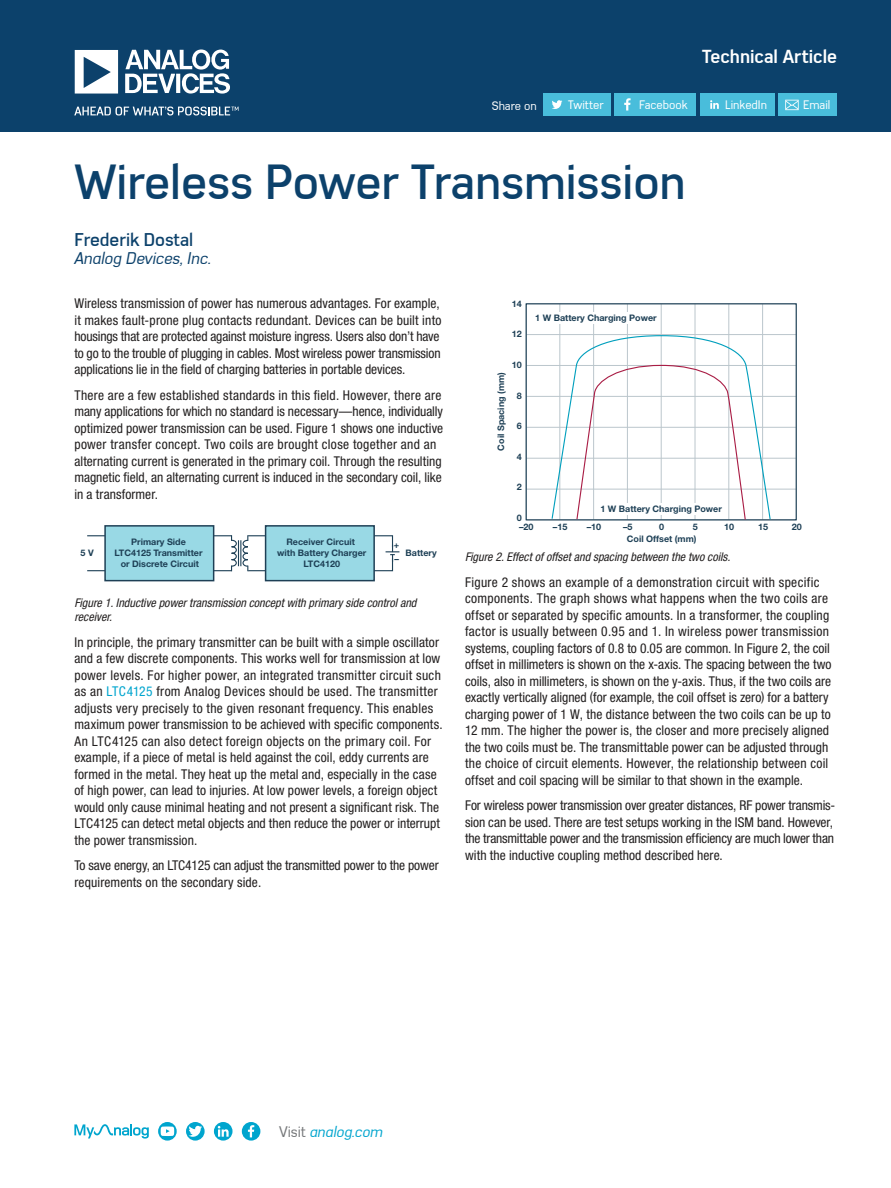
<style>
.page{position:relative;width:891px;height:1188px;background:#fff}
.page>*{position:absolute;margin:0;border:0;box-sizing:border-box;transform-origin:0 0}
.t1{font:500 48px "Azbuka Std";color:#0c416b}
.t2{font:700 18.3px "Azbuka Std";color:#fff}
.t3{font:500 18px "Azbuka Std";color:#0c416b}
.t4{font:italic 16.5px "Azbuka Std";color:#0c416b}
.t5{font:italic 15px "Azbuka Std";color:#00a5ce}
.t6{font:condensed 13.5px/16.5px "Helvetica Neue LT Std";letter-spacing:.005em;color:#221f1f}
.t7{font:italic condensed 12px/14.4px "Helvetica Neue LT Std";color:#221f1f}
.t8{font:12px "Azbuka Std";color:#fff}
.t9{font:700 9px/10.8px "Helvetica Neue LT Std";color:#1e4056;text-align:center}
.s1{color:#00a5ce}
.s2{font-style:normal;color:#76787a}
</style>
<div class="page">
<hr style="left:87px;top:535px;width:145px;height:1px;background:#1e4056">
<hr style="left:87px;top:570px;width:145px;height:1px;background:#1e4056">
<div style="left:105px;top:526px;width:109px;height:55px;background:#99d9e5"></div>
<div style="left:104px;top:525px;width:110px;height:56px;border:2px solid #1e4056"></div>
<div style="left:266px;top:526px;width:108px;height:55px;background:#99d9e5"></div>
<div style="left:265px;top:525px;width:110px;height:56px;border:2px solid #1e4056"></div>
<svg style="left:231px;top:535px;width:168px;height:37px"></svg>
<hr style="left:526px;top:458px;width:270px;height:1px;background:#bbc6cc">
<hr style="left:526px;top:396px;width:270px;height:1px;background:#bbc6cc">
<hr style="left:526px;top:334px;width:270px;height:1px;background:#bbc6cc">
<hr style="left:526px;top:427px;width:270px;height:1px;background:#bbc6cc">
<hr style="left:526px;top:520px;width:270px;height:1px;background:#bbc6cc">
<hr style="left:526px;top:489px;width:270px;height:1px;background:#bbc6cc">
<hr style="left:526px;top:365px;width:270px;height:1px;background:#bbc6cc">
<hr style="left:728px;top:304px;width:1px;height:216px;background:#bbc6cc">
<hr style="left:661px;top:304px;width:1px;height:216px;background:#bbc6cc">
<hr style="left:593px;top:304px;width:1px;height:216px;background:#bbc6cc">
<hr style="left:762px;top:304px;width:1px;height:216px;background:#bbc6cc">
<hr style="left:695px;top:304px;width:1px;height:216px;background:#bbc6cc">
<hr style="left:627px;top:304px;width:1px;height:216px;background:#bbc6cc">
<hr style="left:559px;top:304px;width:1px;height:216px;background:#bbc6cc">
<div style="left:526px;top:303px;width:271px;height:217px;border:1px solid #1e4056"></div>
<div style="left:534px;top:313px;width:124px;height:11px;background:#fff"></div>
<svg style="left:551px;top:335px;width:220px;height:186px"></svg>
<svg style="left:242px;top:1122px;width:18px;height:19px"></svg>
<svg style="left:186px;top:1122px;width:19px;height:19px"></svg>
<svg style="left:189px;top:1126px;width:13px;height:11px"></svg>
<svg style="left:158px;top:1122px;width:19px;height:19px"></svg>
<svg style="left:214px;top:1122px;width:19px;height:19px"></svg>
<svg style="left:218px;top:1126px;width:11px;height:11px"></svg>
<svg style="left:74px;top:1124px;width:75px;height:15px"></svg>
<div style="left:0;top:0;width:891px;height:132px;background:#0c416b"></div>
<svg style="left:74px;top:107px;width:165px;height:9px"></svg>
<svg style="left:75px;top:50px;width:155px;height:44px"></svg>
<div style="left:543px;top:93px;width:67px;height:23px;background:#49bddb"></div>
<svg style="left:552px;top:100px;width:10px;height:9px"></svg>
<div style="left:700px;top:93px;width:75px;height:23px;background:#49bddb"></div>
<svg style="left:710px;top:100px;width:9px;height:9px"></svg>
<div style="left:614px;top:93px;width:82px;height:23px;background:#49bddb"></div>
<svg style="left:624px;top:98px;width:7px;height:13px"></svg>
<div style="left:779px;top:93px;width:58px;height:23px;background:#49bddb"></div>
<svg style="left:785px;top:100px;width:14px;height:10px"></svg>
<h2 class="t2" style="left:702px;top:46px;width:136px">Technical Article</h2>
<p class="t8" style="left:492px;top:101px;width:46px">Share on</p>
<p class="t8" style="left:568px;top:100px;width:37px">Twitter</p>
<p class="t8" style="left:639px;top:100px;width:50px">Facebook</p>
<p class="t8" style="left:725px;top:100px;width:43px">LinkedIn</p>
<p class="t8" style="left:803px;top:100px;width:29px">Email</p>
<h1 class="t1" style="left:74px;top:155px;width:613px">Wireless Power Transmission</h1>
<h3 class="t3" style="left:74px;top:229px;width:120px">Frederik Dostal</h3>
<p class="t4" style="left:74px;top:251px;width:138px">Analog Devices, Inc.</p>
<p class="t6" style="left:74px;top:296px;width:369px">Wireless transmission of power has numerous advantages. For example, it makes fault-prone plug contacts redundant. Devices can be built into housings that are protected against moisture ingress. Users also don’t have to go to the trouble of plugging in cables. Most wireless power transmission applications lie in the field of charging batteries in portable devices.</p>
<p class="t6" style="left:74px;top:388px;width:370px">There are a few established standards in this field. However, there are many applications for which no standard is necessary—hence, individually optimized power transmission can be used. Figure 1 shows one inductive power transfer concept. Two coils are brought close together and an alternating current is generated in the primary coil. Through the resulting magnetic field, an alternating current is induced in the secondary coil, like in a transformer.</p>
<p class="t9" style="left:512px;top:299px;width:12px">14</p>
<p class="t9" style="left:535px;top:313px;width:123px">1 W Battery Charging Power</p>
<p class="t9" style="left:512px;top:329px;width:12px">12</p>
<p class="t9" style="left:512px;top:360px;width:12px">10</p>
<p class="t9" style="left:496px;top:451px;width:80px;rotate:-90deg">Coil Spacing (mm)</p>
<p class="t9" style="left:517px;top:391px;width:7px">8</p>
<p class="t9" style="left:517px;top:421px;width:7px">6</p>
<p class="t9" style="left:517px;top:452px;width:7px">4</p>
<p class="t9" style="left:517px;top:483px;width:7px">2</p>
<p class="t9" style="left:517px;top:514px;width:18px;line-height:8.9px;text-align:left">0 –20</p>
<p class="t9" style="left:587px;top:522px;width:16px">–10</p>
<p class="t9" style="left:659px;top:522px;width:7px">0</p>
<p class="t9" style="left:724px;top:522px;width:12px">10</p>
<p class="t9" style="left:600px;top:504px;width:123px">1 W Battery Charging Power</p>
<p class="t7" style="left:465px;top:551px;width:267px">Figure 2. Effect of offset and spacing between the two coils.</p>
<p class="t6" style="left:465px;top:575px;width:368px">Figure 2 shows an example of a demonstration circuit with specific components. The graph shows what happens when the two coils are offset or separated by specific amounts. In a transformer, the coupling factor is usually between 0.95 and 1. In wireless power transmission systems, coupling factors of 0.8 to 0.05 are common. In Figure 2, the coil offset in millimeters is shown on the x-axis. The spacing between the two coils, also in millimeters, is shown on the y-axis. Thus, if the two coils are exactly vertically aligned (for example, the coil offset is zero) for a battery charging power of 1 W, the distance between the two coils can be up to 12 mm. The higher the power is, the closer and more precisely aligned the two coils must be. The transmittable power can be adjusted through the choice of circuit elements. However, the relationship between coil offset and coil spacing will be similar to that shown in the example.</p>
<p class="t6" style="left:465px;top:798px;width:372px">For wireless power transmission over greater distances, RF power transmis&shy;sion can be used. There are test setups working in the ISM band. However, the transmittable power and the transmission efficiency are much lower than with the inductive coupling method described here.</p>
<p class="t9" style="left:553px;top:522px;width:16px">–15</p>
<p class="t9" style="left:623px;top:522px;width:11px">–5</p>
<p class="t9" style="left:693px;top:522px;width:7px">5</p>
<p class="t9" style="left:758px;top:522px;width:12px">15</p>
<p class="t9" style="left:792px;top:522px;width:12px">20</p>
<p class="t9" style="left:627px;top:534px;width:71px">Coil Offset (mm)</p>
<p class="t9" style="left:115px;top:537px;width:90px">Primary Side<br>LTC4125 Transmitter or Discrete Circuit</p>
<p class="t9" style="left:277px;top:537px;width:91px">Receiver Circuit<br>with Battery Charger<br>LTC4120</p>
<p class="t9" style="left:394px;top:539px;width:7px;line-height:13.2px;text-align:left">+ –</p>
<p class="t7" style="left:74px;top:597px;width:344px">Figure 1. Inductive power transmission concept with primary side control and receiver.</p>
<p class="t6" style="left:74px;top:635px;width:370px">In principle, the primary transmitter can be built with a simple oscillator and a few discrete components. This works well for transmission at low power levels. For higher power, an integrated transmitter circuit such as an <span class="s1">LTC4125</span> from Analog Devices should be used. The transmitter adjusts very precisely to the given resonant frequency. This enables maximum power transmission to be achieved with specific components.<br>An LTC4125 can also detect foreign objects on the primary coil. For example, if a piece of metal is held against the coil, eddy currents are formed in the metal. They heat up the metal and, especially in the case of high power, can lead to injuries. At low power levels, a foreign object would only cause minimal heating and not present a significant risk. The LTC4125 can detect metal objects and then reduce the power or interrupt the power transmission.</p>
<p class="t6" style="left:74px;top:858px;width:366px">To save energy, an LTC4125 can adjust the transmitted power to the power requirements on the secondary side.</p>
<p class="t9" style="left:81px;top:548px;width:15px">5 V</p>
<p class="t9" style="left:406px;top:549px;width:33px">Battery</p>
<p class="t5" style="left:279px;top:1126px;width:105px"><span class="s2">Visit</span> analog.com</p>
</div>
